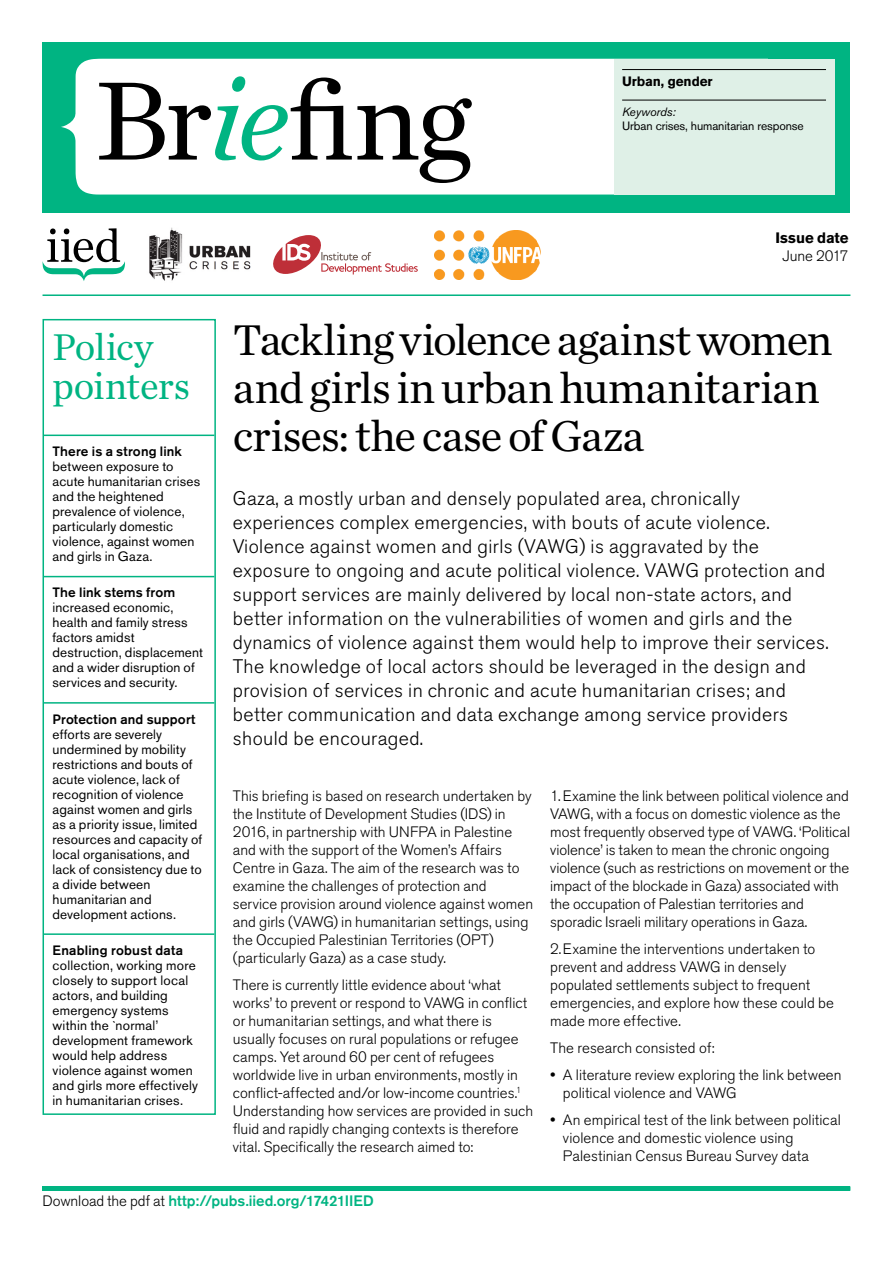
<style>
.page{position:relative;width:893px;height:1263px;background:#fff}
.page>*{position:absolute;margin:0;border:0;box-sizing:border-box;transform-origin:0 0}
.t1{font:116.7px "Chronicle Text G1";color:#000}
.t2{font:45px/48px "Chronicle Text G1";letter-spacing:-.02em;color:#000}
.t3{font:39px/39px "Chronicle Text G1";letter-spacing:-.015em;color:#00b482}
.t4{font:300 19.5px/24px "Akzidenz Grotesk BE";letter-spacing:.02em;color:#000}
.t5{font:300 15px/18px "Akzidenz Grotesk BE";color:#000}
.t6{font:500 15px "Akzidenz Grotesk BE";letter-spacing:-.005em;color:#00b482}
.t7{font:700 15px "Akzidenz Grotesk BE";letter-spacing:-.005em;color:#000}
.t8{font:13.5px/15px "Akzidenz Grotesk BE";letter-spacing:.015em;color:#000}
.t9{font:500 13.5px "Akzidenz Grotesk BE";letter-spacing:.01em;color:#000}
.t10{font:700 13.5px "Akzidenz Grotesk BE";letter-spacing:-.01em;color:#000}
.t11{font:12px "Akzidenz Grotesk BE";letter-spacing:-.01em;color:#000}
.t12{font:italic 12px "Akzidenz Grotesk BE";letter-spacing:-.01em;color:#000}
.s1{font-style:italic;color:#00b482}
.s2{font-weight:300;color:#000}
</style>
<div class="page">
<div style="left:43px;top:43px;width:807px;height:170px;background:#00b482"></div>
<div style="left:61px;top:59px;width:553px;height:136px;background:#fff"></div>
<svg style="left:42px;top:228px;width:83px;height:53px"></svg>
<div style="left:614px;top:59px;width:220px;height:136px;background:#dff0e7"></div>
<hr style="left:622px;top:69px;width:204px;height:1px;background:#000">
<hr style="left:622px;top:100px;width:204px;height:1px;background:#000">
<div style="left:43px;top:1186px;width:807px;height:5px;background:#00b482"></div>
<hr style="left:44px;top:435px;width:170px;height:1px;background:#00b482">
<hr style="left:44px;top:576px;width:170px;height:1px;background:#00b482">
<hr style="left:44px;top:702px;width:170px;height:2px;background:#00b482">
<hr style="left:44px;top:933px;width:170px;height:2px;background:#00b482">
<div style="left:43px;top:319px;width:173px;height:796px;border:2px solid #00b482"></div>
<hr style="left:43px;top:294px;width:807px;height:2px;background:#00b482">
<svg style="left:273px;top:235px;width:145px;height:39px"></svg>
<img style="left:435px;top:230px;width:105px;height:49px">
<img style="left:149px;top:227px;width:102px;height:54px">
<h1 class="t1" style="left:94px;top:32px;width:379px">Br<span class="s1">ie</span>fing</h1>
<p class="t10" style="left:622px;top:73px;width:92px">Urban, gender</p>
<p class="t12" style="left:622px;top:105px;width:55px">Keywords:</p>
<p class="t11" style="left:622px;top:119px;width:183px">Urban crises, humanitarian response</p>
<p class="t7" style="left:775px;top:229px;width:75px">Issue date</p>
<p class="t5" style="left:782px;top:247px;width:68px">June 2017</p>
<h3 class="t3" style="left:53px;top:325px;width:139px">Policy pointers</h3>
<p class="t9" style="left:53px;top:443px;width:131px">There is a strong link</p>
<p class="t8" style="left:53px;top:459px;width:149px">between exposure to acute humanitarian crises and the heightened prevalence of violence, particularly domestic violence, against women and girls in Gaza.</p>
<p class="t9" style="left:53px;top:584px;width:124px">The link stems from</p>
<p class="t8" style="left:53px;top:600px;width:152px">increased economic, health and family stress factors amidst destruction, displacement and a wider disruption of services and security.</p>
<p class="t9" style="left:53px;top:711px;width:144px">Protection and support</p>
<p class="t8" style="left:53px;top:726px;width:151px">efforts are severely undermined by mobility restrictions and bouts of acute violence, lack of recognition of violence against women and girls as a priority issue, limited resources and capacity of local organisations, and lack of consistency due to a divide between humanitarian and development actions.</p>
<p class="t9" style="left:53px;top:942px;width:132px">Enabling robust data</p>
<p class="t8" style="left:53px;top:957px;width:147px">collection, working more closely to support local actors, and building emergency systems within the `normal’ development framework would help address violence against women and girls more effectively in humanitarian crises.</p>
<h2 class="t2" style="left:233px;top:313px;width:601px">Tackling violence against women and girls in urban humanitarian crises: the case of Gaza</h2>
<p class="t4" style="left:233px;top:486px;width:597px">Gaza, a mostly urban and densely populated area, chronically experiences complex emergencies, with bouts of acute violence.<br>Violence against women and girls (VAWG) is aggravated by the exposure to ongoing and acute political violence. VAWG protection and support services are mainly delivered by local non-state actors, and better information on the vulnerabilities of women and girls and the dynamics of violence against them would help to improve their services.<br>The knowledge of local actors should be leveraged in the design and provision of services in chronic and acute humanitarian crises; and better communication and data exchange among service providers should be encouraged.</p>
<p class="t5" style="left:233px;top:787px;width:302px">This briefing is based on research undertaken by the Institute of Development Studies (IDS) in 2016, in partnership with UNFPA in Palestine and with the support of the Women’s Affairs Centre in Gaza. The aim of the research was to examine the challenges of protection and service provision around violence against women and girls (VAWG) in humanitarian settings, using the Occupied Palestinian Territories (OPT) (particularly Gaza) as a case study.</p>
<p class="t5" style="left:233px;top:976px;width:302px">There is currently little evidence about ‘what works’ to prevent or respond to VAWG in conflict or humanitarian settings, and what there is usually focuses on rural populations or refugee camps. Yet around 60 per cent of refugees worldwide live in urban environments, mostly in conflict-affected and/or low-income countries.<sup>1<br></sup>Understanding how services are provided in such fluid and rapidly changing contexts is therefore vital. Specifically the research aimed to:</p>
<p class="t5" style="left:550px;top:787px;width:301px">1. Examine the link between political violence and VAWG, with a focus on domestic violence as the most frequently observed type of VAWG. ‘Political violence’ is taken to mean the chronic ongoing violence (such as restrictions on movement or the impact of the blockade in Gaza) associated with the occupation of Palestian territories and sporadic Israeli military operations in Gaza.</p>
<p class="t5" style="left:550px;top:940px;width:285px">2.Examine the interventions undertaken to prevent and address VAWG in densely populated settlements subject to frequent emergencies, and explore how these could be made more effective.</p>
<p class="t5" style="left:550px;top:1039px;width:166px">The research consisted of:</p>
<p class="t5" style="left:563px;top:1066px;width:280px;text-indent:-13px">• A literature review exploring the link between political violence and VAWG</p>
<p class="t5" style="left:563px;top:1111px;width:279px;text-indent:-13px">• An empirical test of the link between political violence and domestic violence using<br>Palestinian Census Bureau Survey data</p>
<p class="t6" style="left:43px;top:1192px;width:333px"><span class="s2">Download the pdf at</span> http://pubs.iied.org/17421IIED</p>
</div>
